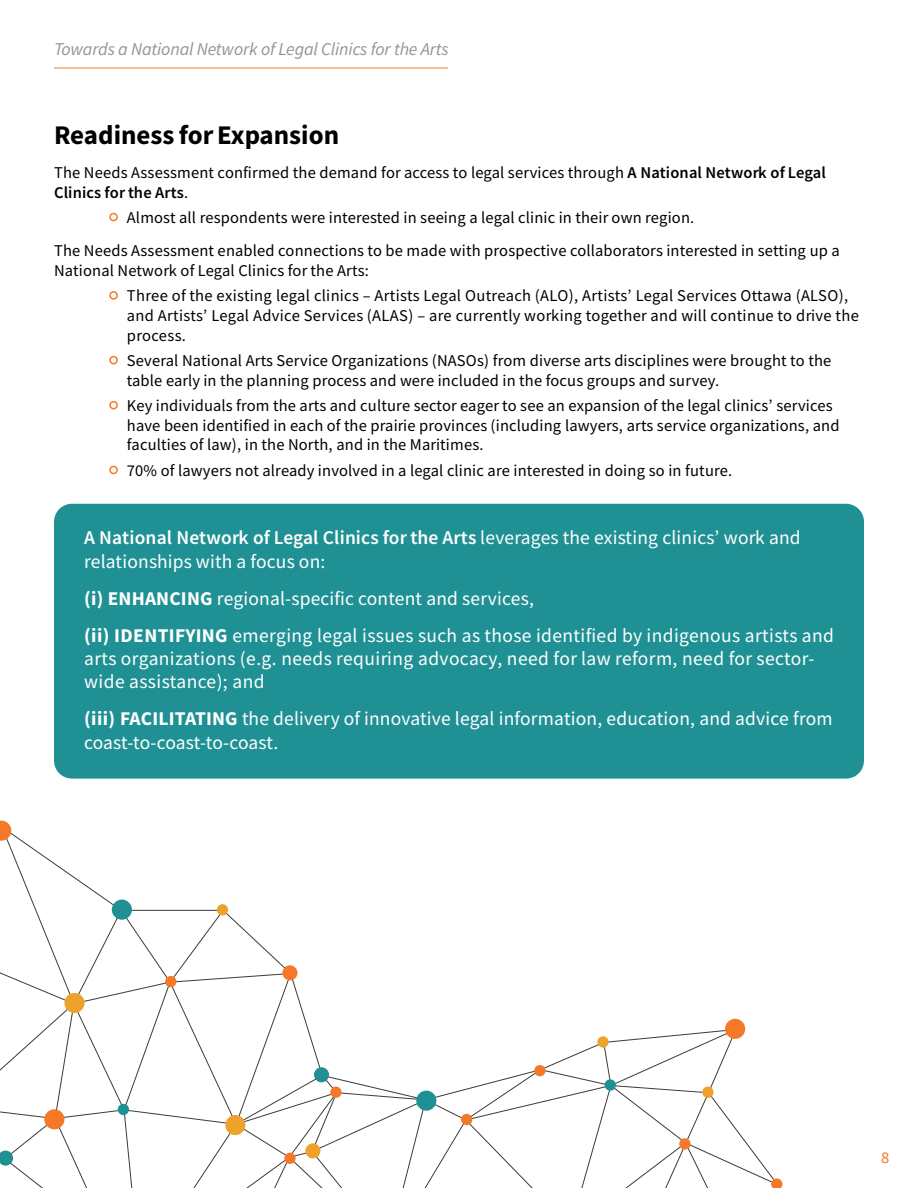
<style>
.page{position:relative;width:918px;height:1188px;background:#fff}
.page>*{position:absolute;margin:0;border:0;box-sizing:border-box;transform-origin:0 0}
.t1{font:27px "Source Sans Variable";letter-spacing:.04em;color:#000}
.t2{font:19.5px/23.4px "Source Sans Variable";letter-spacing:.035em;color:#fff}
.t3{font:italic 18px "Source Sans Variable";letter-spacing:.01em;color:#939598}
.t4{font:16.5px/19.8px "Source Sans Variable";letter-spacing:.03em;color:#000}
.t5{font:16.5px "Source Sans Variable";color:#f47929}
.s1{font-family:"Lato";font-weight:300;font-size:24px;color:#f47929}
</style>
<div class="page">
<hr style="left:54px;top:68px;width:394px;height:1px;background:#f47929">
<svg style="left:0;top:828px;width:773px;height:360px"></svg>
<div style="left:725px;top:1019px;width:20px;height:20px;background:#f57829;border-radius:50%"></div>
<div style="left:416px;top:1091px;width:20px;height:20px;background:#1f9194;border-radius:50%"></div>
<div style="left:225px;top:1115px;width:20px;height:20px;background:#eda32b;border-radius:50%"></div>
<div style="left:305px;top:1143px;width:15px;height:15px;background:#eda32b;border-radius:50%"></div>
<div style="left:282px;top:965px;width:15px;height:15px;background:#f57829;border-radius:50%"></div>
<div style="left:314px;top:1067px;width:15px;height:15px;background:#1f9194;border-radius:50%"></div>
<div style="left:44px;top:1109px;width:20px;height:20px;background:#f57829;border-radius:50%"></div>
<div style="left:64px;top:993px;width:21px;height:20px;background:#eda32b;border-radius:50%"></div>
<svg style="left:0;top:1151px;width:13px;height:15px"></svg>
<div style="left:112px;top:900px;width:20px;height:20px;background:#1f9194;border-radius:50%"></div>
<svg style="left:0;top:821px;width:11px;height:20px"></svg>
<div style="left:679px;top:1138px;width:12px;height:12px;background:#f57829;border-radius:50%"></div>
<div style="left:702px;top:1087px;width:12px;height:11px;background:#eda32b;border-radius:50%"></div>
<div style="left:605px;top:1079px;width:11px;height:12px;background:#1f9194;border-radius:50%"></div>
<div style="left:461px;top:1114px;width:11px;height:11px;background:#f57829;border-radius:50%"></div>
<div style="left:330px;top:1087px;width:12px;height:11px;background:#f57829;border-radius:50%"></div>
<div style="left:118px;top:1104px;width:11px;height:11px;background:#1f9194;border-radius:50%"></div>
<div style="left:165px;top:976px;width:11px;height:11px;background:#f57829;border-radius:50%"></div>
<div style="left:534px;top:1065px;width:12px;height:11px;background:#f57829;border-radius:50%"></div>
<svg style="left:771px;top:1178px;width:11px;height:10px"></svg>
<div style="left:597px;top:1036px;width:12px;height:12px;background:#eda32b;border-radius:50%"></div>
<div style="left:284px;top:1153px;width:12px;height:11px;background:#f57829;border-radius:50%"></div>
<div style="left:217px;top:904px;width:11px;height:11px;background:#eda32b;border-radius:50%"></div>
<div style="left:54px;top:504px;width:810px;height:275px;background:#1f9194;border-radius:18px"></div>
<p class="t3" style="left:54px;top:38px;width:396px">Towards a National Network of Legal Clinics for the Arts</p>
<h1 class="t1" style="left:54px;top:119px;width:285px">Readiness for Expansion</h1>
<p class="t4" style="left:54px;top:163px;width:773px">The Needs Assessment confirmed the demand for access to legal services through A National Network of Legal<br>Clinics for the Arts.</p>
<p class="t4" style="left:54px;top:201px;width:787px;line-height:33.3px;text-indent:53px"><span class="s1">•</span> Almost all respondents were interested in seeing a legal clinic in their own region.<br>The Needs Assessment enabled connections to be made with prospective collaborators interested in setting up a</p>
<p class="t4" style="left:54px;top:261px;width:316px">National Network of Legal Clinics for the Arts:</p>
<p class="t4" style="left:127px;top:286px;width:733px;text-indent:-20px"><span class="s1">•</span> Three of the existing legal clinics – Artists Legal Outreach (ALO), Artists’ Legal Services Ottawa (ALSO), and Artists’ Legal Advice Services (ALAS) – are currently working together and will continue to drive the process.</p>
<p class="t4" style="left:127px;top:351px;width:706px;text-indent:-20px"><span class="s1">•</span> Several National Arts Service Organizations (NASOs) from diverse arts disciplines were brought to the table early in the planning process and were included in the focus groups and survey.</p>
<p class="t4" style="left:127px;top:396px;width:714px;text-indent:-20px"><span class="s1">•</span> Key individuals from the arts and culture sector eager to see an expansion of the legal clinics’ services have been identified in each of the prairie provinces (including lawyers, arts service organizations, and faculties of law), in the North, and in the Maritimes.</p>
<p class="t4" style="left:107px;top:460px;width:627px"><span class="s1">•</span> 70% of lawyers not already involved in a legal clinic are interested in doing so in future.</p>
<p class="t2" style="left:84px;top:526px;width:718px">A National Network of Legal Clinics for the Arts leverages the existing clinics’ work and relationships with a focus on:</p>
<p class="t2" style="left:84px;top:580px;width:751px;line-height:36.9px">(i) ENHANCING regional-specific content and services,<br>(ii) IDENTIFYING emerging legal issues such as those identified by indigenous artists and</p>
<p class="t2" style="left:84px;top:647px;width:732px">arts organizations (e.g. needs requiring advocacy, need for law reform, need for sector&shy;wide assistance); and</p>
<p class="t2" style="left:84px;top:707px;width:750px">(iii) FACILITATING the delivery of innovative legal information, education, and advice from coast-to-coast-to-coast.</p>
<p class="t5" style="left:881px;top:1147px;width:9px">8</p>
</div>
